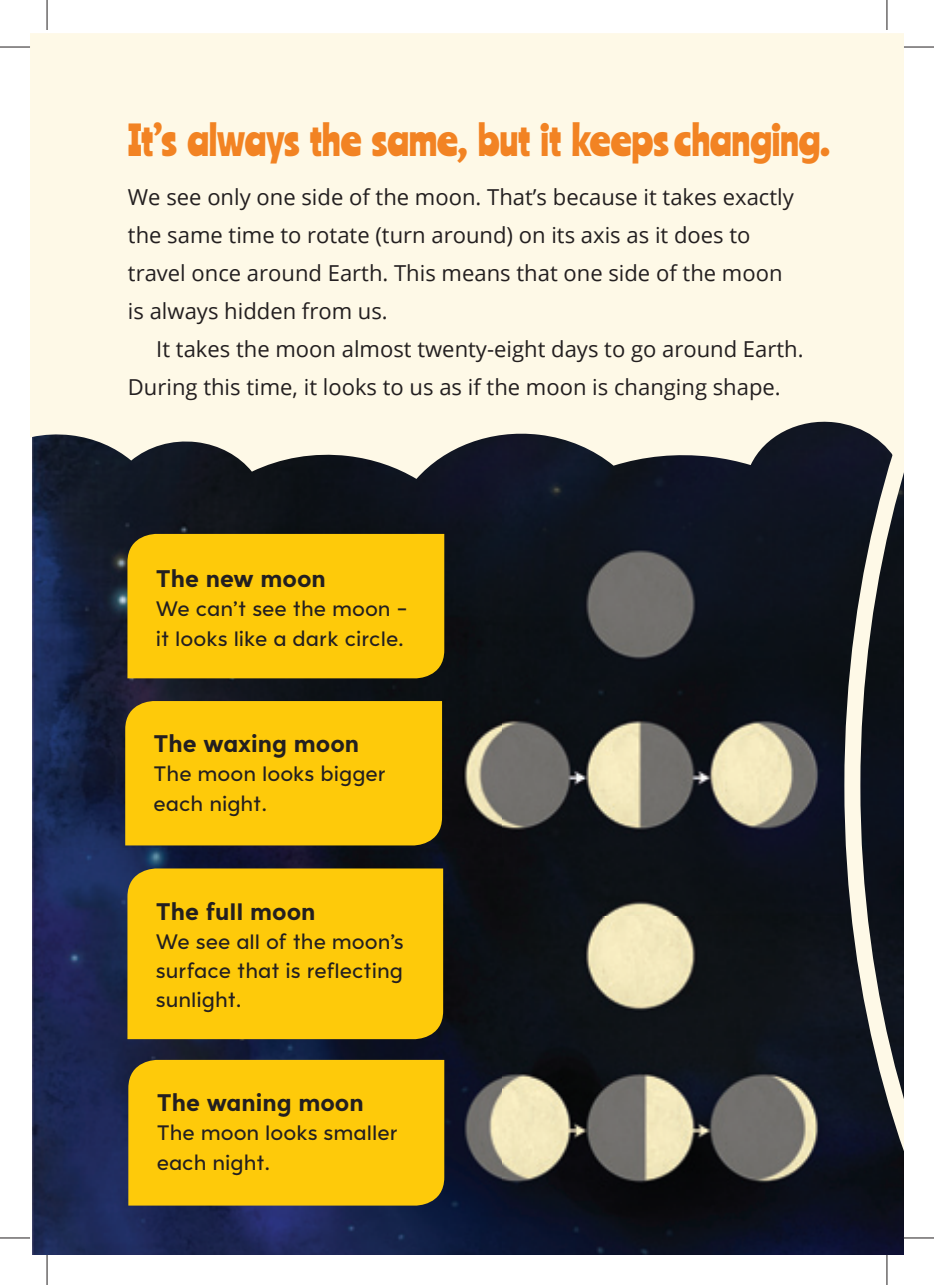
<style>
.page{position:relative;width:934px;height:1285px;background:#fff}
.page>*{position:absolute;margin:0;border:0;box-sizing:border-box;transform-origin:0 0}
.t1{font:40px "Ranchers";letter-spacing:.005em;color:#f28323}
.t2{font:700 24px "Aronui";color:#231f20}
.t3{font:22px/38px "Open Sans";color:#231f20}
.t4{font:20.8px/29.2px "Aronui";color:#231f20}
</style>
<div class="page">
<img style="left:33px;top:505px;width:811px;height:750px">
<svg style="left:30px;top:33px;width:814px;height:472px;background:#e1decf"></svg>
<svg style="left:844px;top:33px;width:59px;height:1222px;background:#81817e"></svg>
<div style="left:127px;top:534px;width:317px;height:144px;background:#feca0a"></div>
<div style="left:125px;top:701px;width:317px;height:144px;background:#feca0a"></div>
<div style="left:127px;top:868px;width:316px;height:171px;background:#feca0a"></div>
<div style="left:128px;top:1060px;width:316px;height:145px;background:#feca0a"></div>
<hr style="left:0;top:47px;width:30px;height:1px;background:#231f20">
<hr style="left:903px;top:47px;width:30px;height:1px;background:#231f20">
<hr style="left:0;top:1237px;width:30px;height:1px;background:#231f20">
<hr style="left:903px;top:1237px;width:30px;height:1px;background:#231f20">
<hr style="left:47px;top:0;width:1px;height:30px;background:#231f20">
<hr style="left:47px;top:1255px;width:1px;height:30px;background:#231f20">
<hr style="left:886px;top:0;width:1px;height:30px;background:#231f20">
<hr style="left:886px;top:1255px;width:1px;height:30px;background:#231f20">
<h1 class="t1" style="left:128px;top:114px;width:703px">It’s always the same, but it keeps changing.</h1>
<p class="t3" style="left:128px;top:177px;width:667px">We see only one side of the moon. That’s because it takes exactly the same time to rotate (turn around) on its axis as it does to travel once around Earth. This means that one side of the moon is always hidden from us.</p>
<p class="t3" style="left:128px;top:329px;width:676px;text-indent:28px">It takes the moon almost twenty-eight days to go around Earth.<br>During this time, it looks to us as if the moon is changing shape.</p>
<p class="t2" style="left:156px;top:569px;width:171px">The new moon</p>
<p class="t4" style="left:156px;top:596px;width:253px">We can’t see the moon – it looks like a dark circle.</p>
<p class="t2" style="left:153px;top:734px;width:207px">The waxing moon</p>
<p class="t4" style="left:153px;top:761px;width:234px">The moon looks bigger each night.</p>
<p class="t2" style="left:156px;top:902px;width:161px">The full moon</p>
<p class="t4" style="left:156px;top:929px;width:249px;text-align:justify">We see all of the moon’s surface that is reflecting sunlight.</p>
<p class="t2" style="left:157px;top:1093px;width:208px">The waning moon</p>
<p class="t4" style="left:157px;top:1120px;width:243px">The moon looks smaller each night.</p>
</div>
